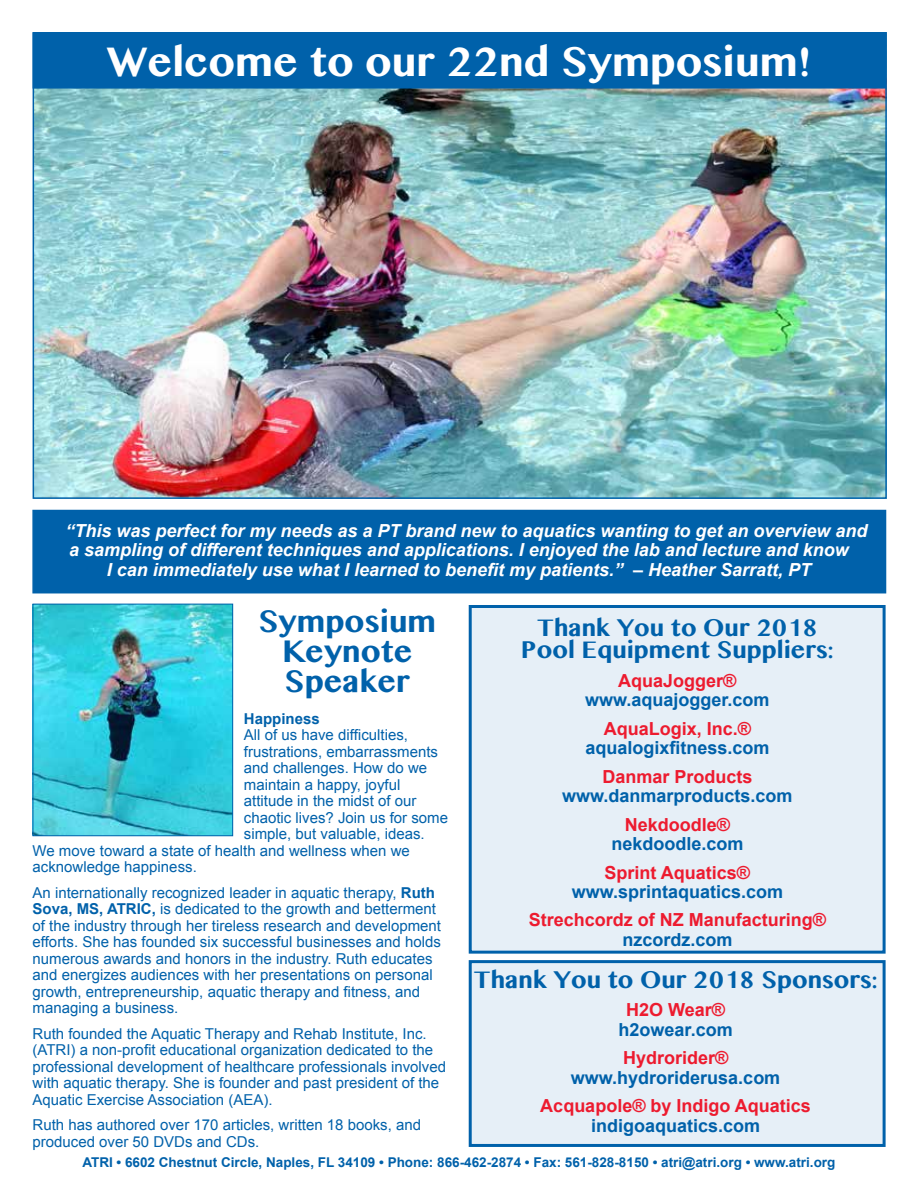
<style>
.page{position:relative;width:918px;height:1188px;background:#fff}
.page>*{position:absolute;margin:0;border:0;box-sizing:border-box;transform-origin:0 0}
.t1{font:700 36px "Bangla MN";color:#fff}
.t2{font:700 27px/30px "Bangla MN";color:#0061aa;text-align:center}
.t3{font:700 21px/22.5px "Bangla MN";color:#0061aa;text-align:center}
.t4{font:italic 700 18px "Arial";color:#fff}
.t5{font:700 18px "Arial";color:#0061aa}
.t6{font:700 18px "Arial";color:#ed1b2f}
.t7{font:15px/16.5px "Arial";color:#0061aa}
.t8{font:700 15px "Arial";color:#0061aa}
.t9{font:700 13.5px "Arial";color:#0061aa}
.s1{font-weight:700}
</style>
<div class="page">
<div style="left:32px;top:510px;width:854px;height:83px;background:#0061aa"></div>
<img style="left:36px;top:89px;width:848px;height:407px">
<div style="left:469px;top:605px;width:417px;height:349px;background:#e6eff7;border:3px solid #0061aa"></div>
<div style="left:469px;top:960px;width:417px;height:187px;background:#e6eff7;border:3px solid #0061aa"></div>
<div style="left:33px;top:32px;width:853px;height:57px;background:#0061aa;border:2px solid #0061aa"></div>
<img style="left:35px;top:606px;width:196px;height:228px">
<div style="left:33px;top:604px;width:200px;height:232px;border:1px solid #0061aa"></div>
<h1 class="t1" style="left:107px;top:42px;width:706px">Welcome to our 22nd Symposium!</h1>
<p class="t4" style="left:65px;top:520px;width:804px">“This was perfect for my needs as a PT brand new to aquatics wanting to get an overview and</p>
<p class="t4" style="left:69px;top:540px;width:781px">a sampling of different techniques and applications. I enjoyed the lab and lecture and know</p>
<p class="t4" style="left:107px;top:559px;width:706px">I can immediately use what I learned to benefit my patients.” – Heather Sarratt, PT</p>
<h2 class="t2" style="left:259px;top:608px;width:179px">Symposium<br>Keynote<br>Speaker</h2>
<p class="t8" style="left:244px;top:710px;width:77px">Happiness</p>
<p class="t7" style="left:244px;top:727px;width:166px">All of us have difficulties,</p>
<p class="t7" style="left:244px;top:743px;width:196px">frustrations, embarrassments</p>
<p class="t7" style="left:244px;top:760px;width:185px">and challenges. How do we</p>
<p class="t7" style="left:244px;top:776px;width:158px">maintain a happy, joyful</p>
<p class="t7" style="left:244px;top:793px;width:174px">attitude in the midst of our</p>
<p class="t7" style="left:244px;top:809px;width:206px">chaotic lives? Join us for some</p>
<p class="t7" style="left:244px;top:826px;width:182px">simple, but valuable, ideas.</p>
<p class="t7" style="left:33px;top:842px;width:379px">We move toward a state of health and wellness when we</p>
<p class="t7" style="left:33px;top:859px;width:166px">acknowledge happiness.</p>
<p class="t7" style="left:33px;top:884px;width:410px">An internationally recognized leader in aquatic therapy, <span class="s1">Ruth Sova, MS, ATRIC,</span> is dedicated to the growth and betterment of the industry through her tireless research and development efforts. She has founded six successful businesses and holds numerous awards and honors in the industry. Ruth educates and energizes audiences with her presentations on personal growth, entrepreneurship, aquatic therapy and fitness, and managing a business.</p>
<p class="t7" style="left:33px;top:1025px;width:415px">Ruth founded the Aquatic Therapy and Rehab Institute, Inc. (ATRI) a non-profit educational organization dedicated to the professional development of healthcare professionals involved with aquatic therapy. She is founder and past president of the Aquatic Exercise Association (AEA).</p>
<p class="t7" style="left:33px;top:1117px;width:390px">Ruth has authored over 170 articles, written 18 books, and produced over 50 DVDs and CDs.</p>
<p class="t9" style="left:82px;top:1154px;width:755px">ATRI • 6602 Chestnut Circle, Naples, FL 34109 • Phone: 866-462-2874 • Fax: 561-828-8150 • atri@atri.org • www.atri.org</p>
<h3 class="t3" style="left:521px;top:617px;width:314px">Thank You to Our 2018<br>Pool Equipment Suppliers:</h3>
<p class="t6" style="left:618px;top:670px;width:120px">AquaJogger®</p>
<p class="t5" style="left:585px;top:690px;width:186px">www.aquajogger.com</p>
<p class="t6" style="left:604px;top:718px;width:149px">AquaLogix, Inc.®</p>
<p class="t5" style="left:585px;top:738px;width:186px">aqualogixfitness.com</p>
<p class="t6" style="left:602px;top:766px;width:152px">Danmar Products</p>
<p class="t5" style="left:562px;top:786px;width:232px">www.danmarproducts.com</p>
<p class="t6" style="left:625px;top:814px;width:107px">Nekdoodle®</p>
<p class="t5" style="left:611px;top:834px;width:134px">nekdoodle.com</p>
<p class="t6" style="left:605px;top:862px;width:147px">Sprint Aquatics®</p>
<p class="t5" style="left:572px;top:882px;width:213px">www.sprintaquatics.com</p>
<p class="t6" style="left:529px;top:910px;width:299px">Strechcordz of NZ Manufacturing®</p>
<p class="t5" style="left:622px;top:930px;width:112px">nzcordz.com</p>
<h3 class="t3" style="left:474px;top:969px;width:406px">Thank You to Our 2018 Sponsors:</h3>
<p class="t6" style="left:626px;top:1000px;width:100px">H2O Wear®</p>
<p class="t5" style="left:619px;top:1019px;width:116px">h2owear.com</p>
<p class="t6" style="left:623px;top:1048px;width:107px">Hydrorider®</p>
<p class="t5" style="left:571px;top:1067px;width:211px">www.hydroriderusa.com</p>
<p class="t6" style="left:540px;top:1096px;width:272px">Acquapole® by Indigo Aquatics</p>
<p class="t5" style="left:591px;top:1115px;width:171px">indigoaquatics.com</p>
</div>
